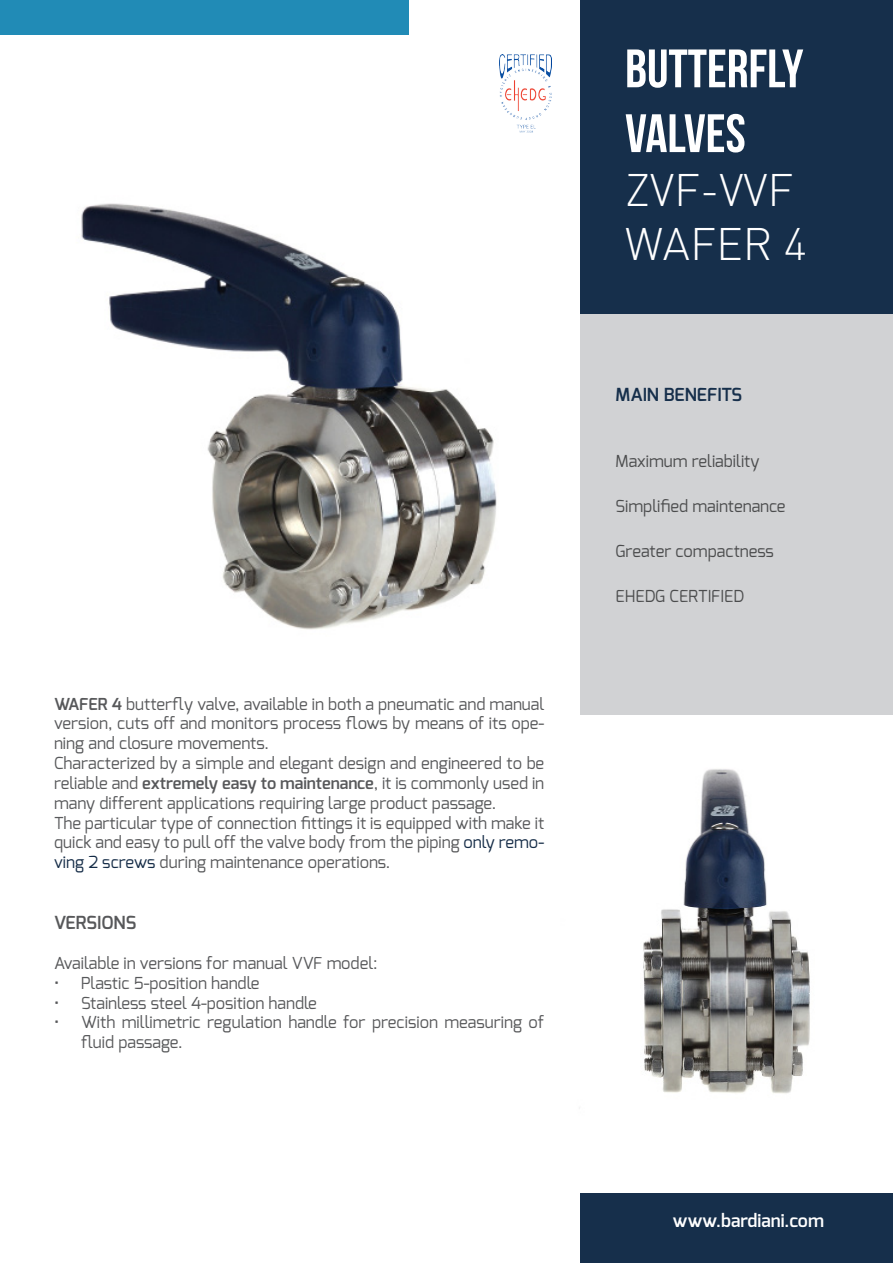
<style>
.page{position:relative;width:893px;height:1263px;background:#fff}
.page>*{position:absolute;margin:0;border:0;box-sizing:border-box;transform-origin:0 0}
.t1{font:54px "Bebas Neue";color:#fff}
.t2{font:300 45px "DIN";color:#fff}
.t3{font:600 18px "Exo";color:#fff}
.t4{font:600 18px "Exo";color:#162f4b}
.t5{font:600 18px "Exo";color:#57585a}
.t6{font:16.5px/19.8px "Exo";color:#57585a;text-align:justify}
.t7{font:16.5px "Exo";color:#4b4c4d}
.s1{font-weight:600}
.s2{color:#152c47}
</style>
<div class="page">
<div style="left:580px;top:0;width:313px;height:315px;background:#162f4b"></div>
<div style="left:0;top:0;width:408px;height:34px;background:#218bb6"></div>
<div style="left:580px;top:314px;width:313px;height:400px;background:#d1d2d4"></div>
<div style="left:580px;top:1193px;width:313px;height:70px;background:#162f4b"></div>
<hr style="left:0;top:0;width:1px;height:315px;background:#162f4b">
<img style="left:499px;top:54px;width:52px;height:79px">
<img style="left:81px;top:203px;width:416px;height:427px">
<img style="left:643px;top:769px;width:167px;height:325px">
<p class="t6" style="left:54px;top:694px;width:492px"><span class="s1">WAFER 4</span> butterfly valve, available in both a pneumatic and manual version, cuts off and monitors process flows by means of its ope&shy;ning and closure movements.</p>
<p class="t6" style="left:54px;top:753px;width:492px">Characterized by a simple and elegant design and engineered to be reliable and <span class="s1">extremely easy to maintenance</span>, it is commonly used in many different applications requiring large product passage.</p>
<p class="t6" style="left:54px;top:812px;width:492px">The particular type of connection fittings it is equipped with make it quick and easy to pull off the valve body from the piping <span class="s2">only remo&shy;ving 2 screws</span> during maintenance operations.</p>
<p class="t5" style="left:54px;top:911px;width:84px">VERSIONS</p>
<p class="t6" style="left:54px;top:953px;width:325px">Available in versions for manual VVF model:</p>
<p class="t6" style="left:54px;top:973px;width:207px">• Plastic 5-position handle</p>
<p class="t6" style="left:54px;top:992px;width:264px">• Stainless steel 4-position handle</p>
<p class="t6" style="left:81px;top:1012px;width:465px;text-indent:-27px">• With millimetric regulation handle for precision measuring of fluid passage.</p>
<p class="t1" style="left:625px;top:39px;width:180px">BUTTERFLY</p>
<p class="t1" style="left:625px;top:104px;width:122px">VALVES</p>
<p class="t2" style="left:625px;top:162px;width:170px">ZVF-VVF</p>
<p class="t2" style="left:625px;top:216px;width:183px">WAFER 4</p>
<p class="t4" style="left:615px;top:383px;width:128px">MAIN BENEFITS</p>
<p class="t7" style="left:615px;top:451px;width:146px">Maximum reliability</p>
<p class="t7" style="left:615px;top:496px;width:172px">Simplified maintenance</p>
<p class="t7" style="left:615px;top:541px;width:160px">Greater compactness</p>
<p class="t7" style="left:615px;top:586px;width:130px">EHEDG CERTIFIED</p>
<p class="t3" style="left:673px;top:1209px;width:153px">www.bardiani.com</p>
</div>
